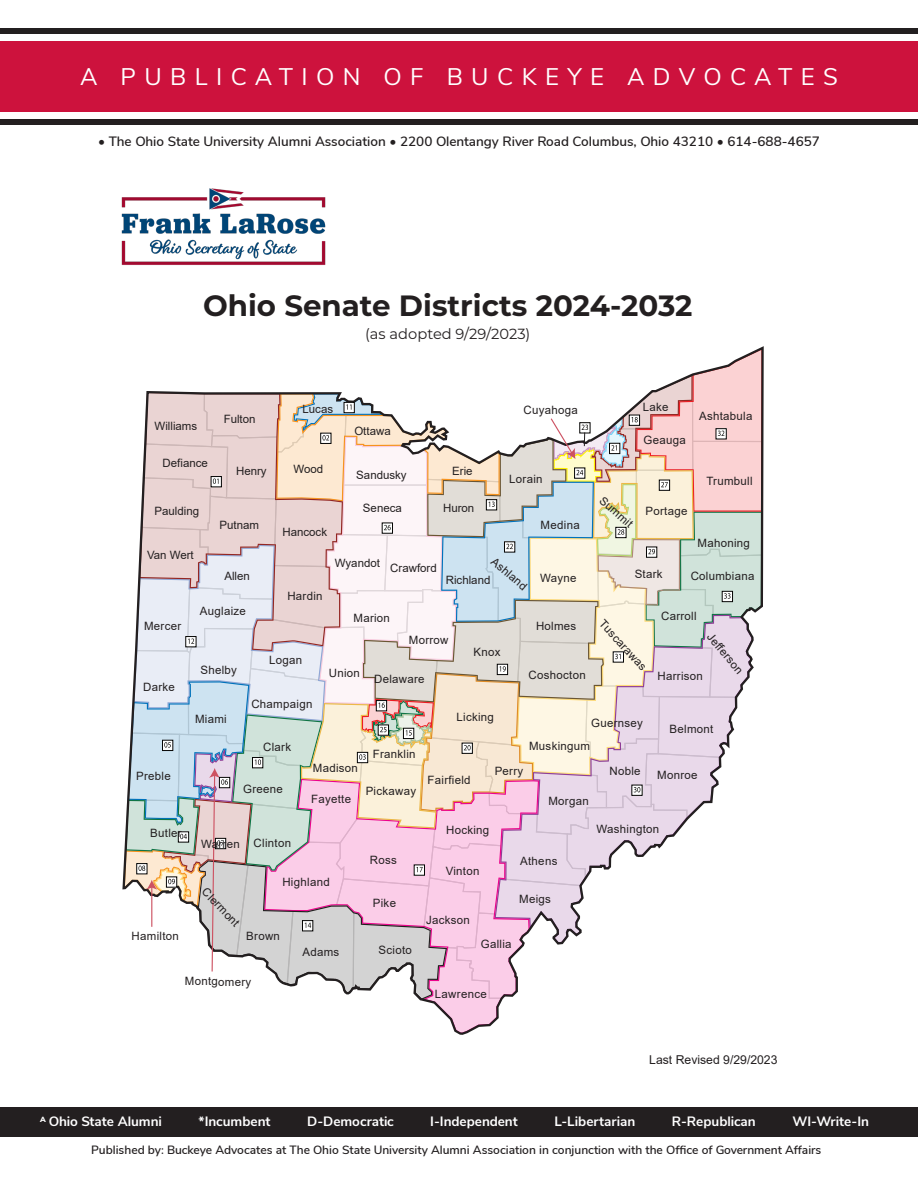
<style>
.page{position:relative;width:918px;height:1188px;background:#fff}
.page>*{position:absolute;margin:0;border:0;box-sizing:border-box;transform-origin:0 0}
.t1{font:700 29.25px "Montserrat";color:#231f20}
.t2{font:24px "Buckeye Sans 2";letter-spacing:.35em;color:#fff}
.t3{font:14.7px "Montserrat";color:#231f20}
.t4{font:600 13.5px "Buckeye Sans 2";color:#231f20}
.t5{font:700 13.5px "Buckeye Sans 2";color:#fff}
.t6{font:12.15px "Arial";color:#231f20}
.t7{font:600 12px "Buckeye Sans 2";color:#231f20}
.t8{font:11.55px "Arial";letter-spacing:.025em;color:#231f20}
.t9{font:11.55px "Arial";color:#231f20}
.t10{font:900 7.5px "Buckeye Sans 2";color:#fff}
</style>
<div class="page">
<div style="left:0;top:41px;width:918px;height:70px;background:#cd123d"></div>
<div style="left:0;top:119px;width:918px;height:6px;background:#231f20"></div>
<div style="left:0;top:28px;width:918px;height:6px;background:#231f20"></div>
<div style="left:0;top:1108px;width:918px;height:29px;background:#231f20"></div>
<svg style="left:123px;top:347px;width:640px;height:687px"></svg>
<img style="left:121px;top:188px;width:205px;height:77px">
<h1 class="t2" style="left:80px;top:62px;width:759px">A PUBLICATION OF BUCKEYE ADVOCATES</h1>
<p class="t4" style="left:98px;top:133px;width:723px">• The Ohio State University Alumni Association • 2200 Olentangy River Road Columbus, Ohio 43210 • 614-688-4657</p>
<h1 class="t1" style="left:203px;top:285px;width:491px">Ohio Senate Districts 2024-2032</h1>
<p class="t3" style="left:365px;top:324px;width:167px">(as adopted 9/29/2023)</p>
<p class="t9" style="left:155px;top:418px;width:44px">Williams</p>
<p class="t8" style="left:224px;top:411px;width:33px">Fulton</p>
<p class="t8" style="left:303px;top:401px;width:32px">Lucas</p>
<p class="t8" style="left:354px;top:423px;width:38px">Ottawa</p>
<p class="t8" style="left:524px;top:402px;width:56px">Cuyahoga</p>
<p class="t9" style="left:163px;top:455px;width:47px">Defiance</p>
<p class="t8" style="left:236px;top:463px;width:32px">Henry</p>
<p class="t8" style="left:294px;top:461px;width:31px">Wood</p>
<p class="t9" style="left:356px;top:467px;width:52px">Sandusky</p>
<p class="t8" style="left:452px;top:463px;width:22px">Erie</p>
<p class="t8" style="left:509px;top:471px;width:35px">Lorain</p>
<p class="t9" style="left:155px;top:503px;width:46px">Paulding</p>
<p class="t8" style="left:363px;top:500px;width:40px">Seneca</p>
<p class="t8" style="left:443px;top:500px;width:33px">Huron</p>
<p class="t8" style="left:219px;top:517px;width:41px">Putnam</p>
<p class="t9" style="left:282px;top:524px;width:46px">Hancock</p>
<p class="t8" style="left:541px;top:517px;width:41px">Medina</p>
<p class="t8" style="left:147px;top:547px;width:48px">Van Wert</p>
<p class="t8" style="left:224px;top:568px;width:27px">Allen</p>
<p class="t8" style="left:287px;top:588px;width:37px">Hardin</p>
<p class="t9" style="left:335px;top:555px;width:47px">Wyandot</p>
<p class="t9" style="left:390px;top:560px;width:48px">Crawford</p>
<p class="t8" style="left:498px;top:554px;width:45px;rotate:40deg">Ashland</p>
<p class="t9" style="left:446px;top:572px;width:46px">Richland</p>
<p class="t8" style="left:540px;top:570px;width:38px">Wayne</p>
<p class="t8" style="left:144px;top:618px;width:39px">Mercer</p>
<p class="t8" style="left:200px;top:603px;width:48px">Auglaize</p>
<p class="t8" style="left:354px;top:610px;width:38px">Marion</p>
<p class="t8" style="left:536px;top:618px;width:42px">Holmes</p>
<p class="t8" style="left:409px;top:632px;width:41px">Morrow</p>
<p class="t8" style="left:143px;top:679px;width:33px">Darke</p>
<p class="t8" style="left:201px;top:662px;width:38px">Shelby</p>
<p class="t8" style="left:269px;top:652px;width:35px">Logan</p>
<p class="t8" style="left:251px;top:696px;width:63px">Champaign</p>
<p class="t8" style="left:329px;top:665px;width:33px">Union</p>
<p class="t8" style="left:374px;top:671px;width:52px">Delaware</p>
<p class="t8" style="left:474px;top:644px;width:29px">Knox</p>
<p class="t8" style="left:529px;top:667px;width:59px">Coshocton</p>
<p class="t8" style="left:643px;top:399px;width:27px">Lake</p>
<p class="t8" style="left:644px;top:432px;width:44px">Geauga</p>
<p class="t8" style="left:699px;top:408px;width:55px">Ashtabula</p>
<p class="t8" style="left:607px;top:493px;width:42px;rotate:42deg">Summit</p>
<p class="t8" style="left:645px;top:503px;width:43px">Portage</p>
<p class="t8" style="left:706px;top:473px;width:48px">Trumbull</p>
<p class="t8" style="left:698px;top:535px;width:54px">Mahoning</p>
<p class="t8" style="left:635px;top:566px;width:29px">Stark</p>
<p class="t8" style="left:691px;top:568px;width:65px">Columbiana</p>
<p class="t8" style="left:607px;top:616px;width:66px;rotate:47deg">Tuscarawas</p>
<p class="t8" style="left:661px;top:608px;width:37px">Carroll</p>
<p class="t8" style="left:716px;top:629px;width:51px;rotate:50deg">Jefferson</p>
<p class="t8" style="left:658px;top:668px;width:47px">Harrison</p>
<p class="t8" style="left:136px;top:768px;width:36px">Preble</p>
<p class="t8" style="left:150px;top:825px;width:33px">Butler</p>
<p class="t8" style="left:132px;top:928px;width:49px">Hamilton</p>
<p class="t8" style="left:195px;top:711px;width:33px">Miami</p>
<p class="t8" style="left:263px;top:739px;width:29px">Clark</p>
<p class="t8" style="left:243px;top:781px;width:41px">Greene</p>
<p class="t8" style="left:201px;top:836px;width:40px">Warren</p>
<p class="t8" style="left:254px;top:835px;width:39px">Clinton</p>
<p class="t8" style="left:313px;top:760px;width:47px">Madison</p>
<p class="t8" style="left:311px;top:791px;width:42px">Fayette</p>
<p class="t8" style="left:210px;top:884px;width:50px;rotate:46deg">Clermont</p>
<p class="t8" style="left:282px;top:874px;width:49px">Highland</p>
<p class="t8" style="left:246px;top:928px;width:35px">Brown</p>
<p class="t8" style="left:303px;top:944px;width:38px">Adams</p>
<p class="t8" style="left:185px;top:973px;width:68px">Montgomery</p>
<p class="t8" style="left:373px;top:746px;width:44px">Franklin</p>
<p class="t8" style="left:366px;top:783px;width:52px">Pickaway</p>
<p class="t8" style="left:370px;top:852px;width:29px">Ross</p>
<p class="t8" style="left:373px;top:895px;width:25px">Pike</p>
<p class="t8" style="left:379px;top:942px;width:35px">Scioto</p>
<p class="t8" style="left:457px;top:709px;width:39px">Licking</p>
<p class="t8" style="left:591px;top:715px;width:53px">Guernsey</p>
<p class="t8" style="left:529px;top:738px;width:62px">Muskingum</p>
<p class="t8" style="left:428px;top:772px;width:45px">Fairfield</p>
<p class="t8" style="left:495px;top:763px;width:30px">Perry</p>
<p class="t8" style="left:548px;top:793px;width:42px">Morgan</p>
<p class="t8" style="left:610px;top:763px;width:33px">Noble</p>
<p class="t8" style="left:670px;top:721px;width:45px">Belmont</p>
<p class="t8" style="left:657px;top:767px;width:42px">Monroe</p>
<p class="t8" style="left:446px;top:822px;width:45px">Hocking</p>
<p class="t8" style="left:446px;top:863px;width:35px">Vinton</p>
<p class="t8" style="left:426px;top:912px;width:45px">Jackson</p>
<p class="t8" style="left:481px;top:936px;width:32px">Gallia</p>
<p class="t8" style="left:520px;top:853px;width:39px">Athens</p>
<p class="t8" style="left:519px;top:891px;width:33px">Meigs</p>
<p class="t8" style="left:435px;top:986px;width:53px">Lawrence</p>
<p class="t8" style="left:597px;top:821px;width:64px">Washington</p>
<p class="t6" style="left:649px;top:1051px;width:130px">Last Revised 9/29/2023</p>
<p class="t5" style="left:49px;top:1113px;width:115px">Ohio State Alumni</p>
<p class="t5" style="left:199px;top:1113px;width:73px">*Incumbent</p>
<p class="t5" style="left:307px;top:1113px;width:88px">D-Democratic</p>
<p class="t5" style="left:430px;top:1113px;width:89px">I-Independent</p>
<p class="t5" style="left:554px;top:1113px;width:82px">L-Libertarian</p>
<p class="t5" style="left:672px;top:1113px;width:85px">R-Republican</p>
<p class="t5" style="left:792px;top:1113px;width:78px">WI-Write-In</p>
<p class="t10" style="left:40px;top:1114px;width:7px">A</p>
<p class="t7" style="left:91px;top:1142px;width:732px">Published by: Buckeye Advocates at The Ohio State University Alumni Association in conjunction with the Office of Government Affairs</p>
</div>
